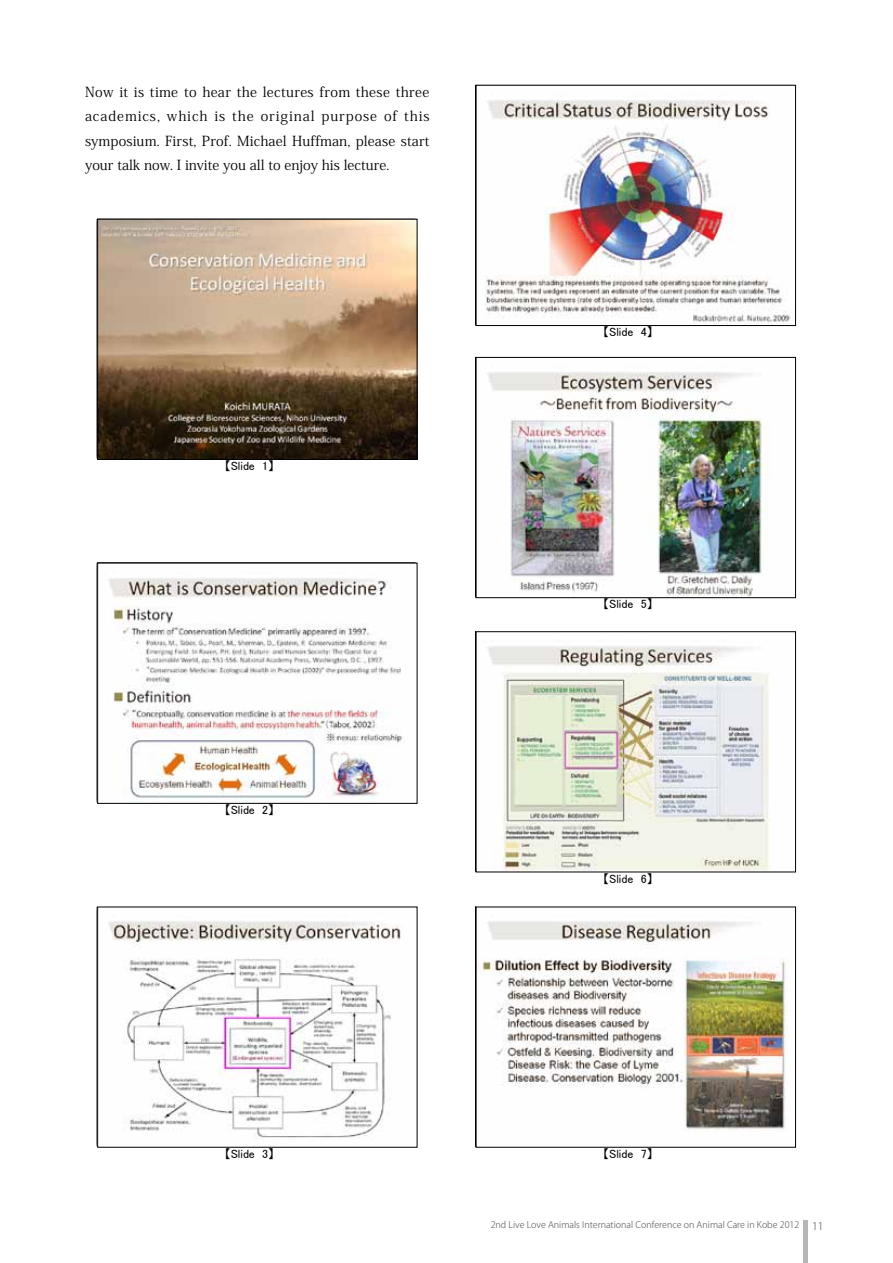
<style>
.page{position:relative;width:893px;height:1263px;background:#fff}
.page>*{position:absolute;margin:0;border:0;box-sizing:border-box;transform-origin:0 0}
.t1{font:13.8px/24.2px "Koz Min Pro";color:#000;text-align:justify}
.t2{font:12px "MS P Gothic";color:#000}
.t3{font:300 9px "Koz Go Pro";color:#595757}
.s1{font-size:10.5px}
</style>
<div class="page">
<hr style="left:804px;top:1220px;width:4px;height:43px;background:#b5b6b6">
<img style="left:99px;top:221px;width:316px;height:237px">
<div style="left:97px;top:219px;width:320px;height:241px;border:1px solid #000"></div>
<img style="left:108px;top:578px;width:297px;height:220px">
<img style="left:108px;top:921px;width:293px;height:218px">
<img style="left:485px;top:100px;width:306px;height:224px">
<div style="left:476px;top:85px;width:320px;height:241px;border:1px solid #000"></div>
<img style="left:487px;top:372px;width:277px;height:224px">
<div style="left:476px;top:357px;width:320px;height:241px;border:1px solid #000"></div>
<img style="left:487px;top:646px;width:283px;height:224px">
<div style="left:476px;top:631px;width:320px;height:241px;border:1px solid #000"></div>
<img style="left:478px;top:921px;width:309px;height:211px">
<p class="t1" style="left:85px;top:80px;width:346px">Now it is time to hear the lectures from these three academics, which is the original purpose of this symposium. First, Prof. Michael Huffman, please start your talk now. I invite you all to enjoy his lecture.</p>
<p class="t2" style="left:225px;top:460px;width:51px">【Slide 1】</p>
<p class="t2" style="left:225px;top:804px;width:51px">【Slide 2】</p>
<p class="t2" style="left:603px;top:326px;width:51px">【Slide 4】</p>
<p class="t2" style="left:603px;top:598px;width:51px">【Slide 5】</p>
<p class="t2" style="left:603px;top:872px;width:51px">【Slide 6】</p>
<p class="t2" style="left:225px;top:1147px;width:51px">【Slide 3】</p>
<p class="t2" style="left:603px;top:1147px;width:51px">【Slide 7】</p>
<p class="t3" style="left:491px;top:1219px;width:334px">2nd Live Love Animals International Conference on Animal Care in Kobe 2012 <span class="s1">11</span></p>
</div>
